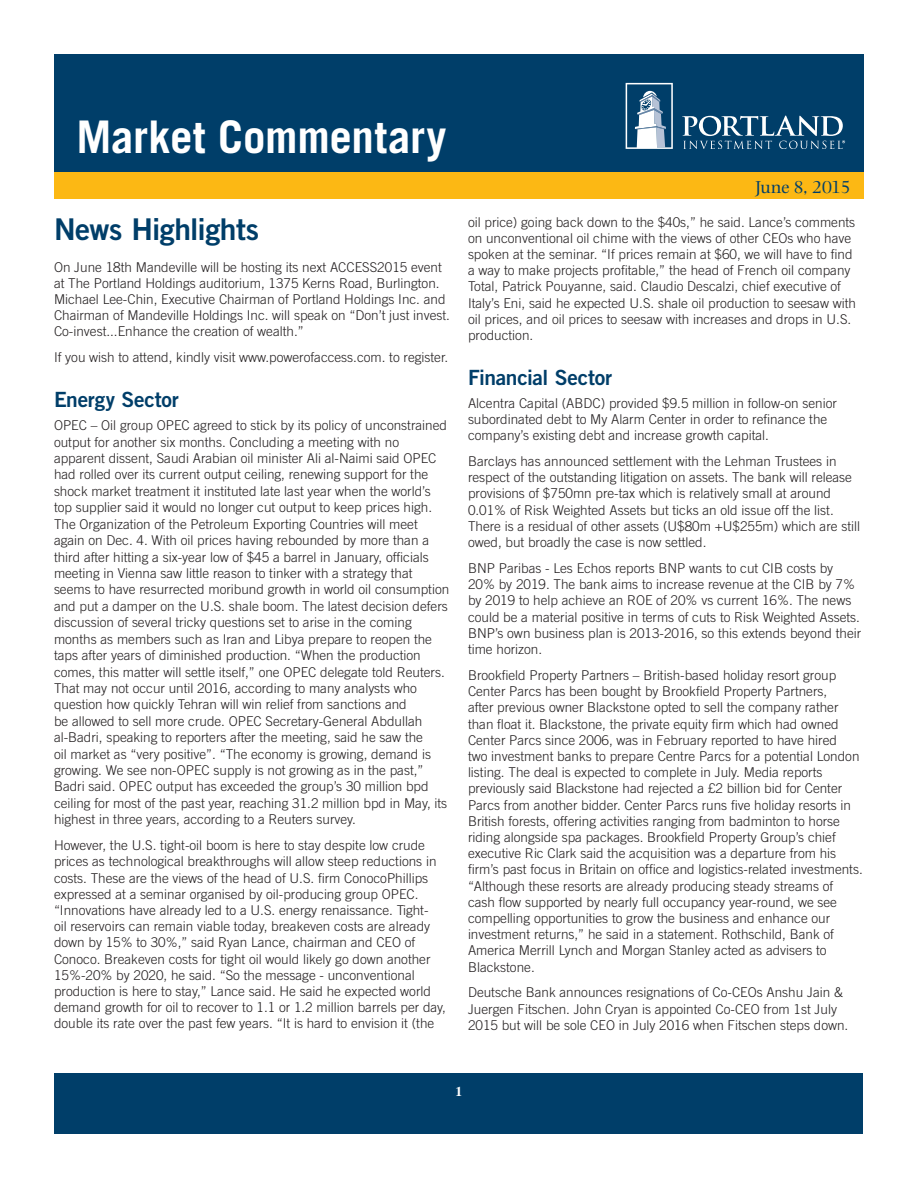
<style>
.page{position:relative;width:918px;height:1188px;background:#fff}
.page>*{position:absolute;margin:0;border:0;box-sizing:border-box;transform-origin:0 0}
.t1{font:700 45px "Trade Gothic";letter-spacing:-.005em;color:#fff}
.Article_-_Heading{font:30px "Trade Gothic Bold Two";letter-spacing:-.02em;color:#003e69}
.Article_-_Sub-head{font:21px "Trade Gothic Bold Two";letter-spacing:-.01em;color:#003e69}
.t2{font:18px "Photina";letter-spacing:-.035em;color:#003e69}
.Article_-_Body{font:300 13.5px/16.2px "Trade Gothic";color:#231f20}
.t3{font:700 13.5px "Times";color:#fff}
</style>
<div class="page">
<div style="left:54px;top:54px;width:810px;height:142px;background:#003e69"></div>
<svg style="left:626px;top:83px;width:47px;height:66px"></svg>
<svg style="left:682px;top:116px;width:163px;height:33px"></svg>
<div style="left:55px;top:1073px;width:808px;height:60px;background:#003e69"></div>
<div style="left:54px;top:172px;width:810px;height:28px;background:#fcb814"></div>
<h1 class="t1" style="left:76px;top:109px;width:371px">Market Commentary</h1>
<p class="Article_-_Heading" style="left:54px;top:211px;width:207px">News Highlights</p>
<p class="Article_-_Body" style="left:54px;top:258px;width:398px">On June 18th Mandeville will be hosting its next ACCESS2015 event at The Portland Holdings auditorium, 1375 Kerns Road, Burlington.<br>Michael Lee-Chin, Executive Chairman of Portland Holdings Inc. and Chairman of Mandeville Holdings Inc. will speak on “Don’t just invest.<br>Co-invest...Enhance the creation of wealth.”</p>
<p class="Article_-_Body" style="left:54px;top:349px;width:396px">If you wish to attend, kindly visit www.powerofaccess.com. to register.</p>
<p class="Article_-_Sub-head" style="left:54px;top:386px;width:126px">Energy Sector</p>
<p class="Article_-_Body" style="left:54px;top:417px;width:397px">OPEC – Oil group OPEC agreed to stick by its policy of unconstrained output for another six months. Concluding a meeting with no apparent dissent, Saudi Arabian oil minister Ali al-Naimi said OPEC had rolled over its current output ceiling, renewing support for the shock market treatment it instituted late last year when the world’s top supplier said it would no longer cut output to keep prices high.<br>The Organization of the Petroleum Exporting Countries will meet again on Dec. 4. With oil prices having rebounded by more than a third after hitting a six-year low of $45 a barrel in January, officials meeting in Vienna saw little reason to tinker with a strategy that seems to have resurrected moribund growth in world oil consumption and put a damper on the U.S. shale boom. The latest decision defers discussion of several tricky questions set to arise in the coming months as members such as Iran and Libya prepare to reopen the taps after years of diminished production. “When the production comes, this matter will settle itself,” one OPEC delegate told Reuters.<br>That may not occur until 2016, according to many analysts who question how quickly Tehran will win relief from sanctions and<br>be allowed to sell more crude. OPEC Secretary-General Abdullah al-Badri, speaking to reporters after the meeting, said he saw the<br>oil market as “very positive”. “The economy is growing, demand is growing. We see non-OPEC supply is not growing as in the past,” Badri said. OPEC output has exceeded the group’s 30 million bpd ceiling for most of the past year, reaching 31.2 million bpd in May, its highest in three years, according to a Reuters survey.</p>
<p class="Article_-_Body" style="left:54px;top:837px;width:394px">However, the U.S. tight-oil boom is here to stay despite low crude prices as technological breakthroughs will allow steep reductions in costs. These are the views of the head of U.S. firm ConocoPhillips expressed at a seminar organised by oil-producing group OPEC. “Innovations have already led to a U.S. energy renaissance. Tight-<br>oil reservoirs can remain viable today, breakeven costs are already down by 15% to 30%,” said Ryan Lance, chairman and CEO of Conoco. Breakeven costs for tight oil would likely go down another 15%-20% by 2020, he said. “So the message - unconventional production is here to stay,” Lance said. He said he expected world demand growth for oil to recover to 1.1 or 1.2 million barrels per day, double its rate over the past few years. “It is hard to envision it (the</p>
<h3 class="t2" style="left:755px;top:177px;width:97px">June 8, 2015</h3>
<p class="Article_-_Body" style="left:468px;top:214px;width:390px">oil price) going back down to the $40s,” he said. Lance’s comments on unconventional oil chime with the views of other CEOs who have spoken at the seminar. “If prices remain at $60, we will have to find a way to make projects profitable,” the head of French oil company Total, Patrick Pouyanne, said. Claudio Descalzi, chief executive of Italy’s Eni, said he expected U.S. shale oil production to seesaw with oil prices, and oil prices to seesaw with increases and drops in U.S. production.</p>
<p class="Article_-_Sub-head" style="left:468px;top:364px;width:146px">Financial Sector</p>
<p class="Article_-_Body" style="left:468px;top:395px;width:371px">Alcentra Capital (ABDC) provided $9.5 million in follow-on senior subordinated debt to My Alarm Center in order to refinance the company’s existing debt and increase growth capital.</p>
<p class="Article_-_Body" style="left:468px;top:453px;width:394px">Barclays has announced settlement with the Lehman Trustees in respect of the outstanding litigation on assets. The bank will release provisions of $750mn pre-tax which is relatively small at around 0.01% of Risk Weighted Assets but ticks an old issue off the list.<br>There is a residual of other assets (U$80m +U$255m) which are still owed, but broadly the case is now settled.</p>
<p class="Article_-_Body" style="left:468px;top:560px;width:395px">BNP Paribas - Les Echos reports BNP wants to cut CIB costs by 20% by 2019. The bank aims to increase revenue at the CIB by 7% by 2019 to help achieve an ROE of 20% vs current 16%. The news could be a material positive in terms of cuts to Risk Weighted Assets.<br>BNP’s own business plan is 2013-2016, so this extends beyond their time horizon.</p>
<p class="Article_-_Body" style="left:468px;top:667px;width:396px">Brookfield Property Partners – British-based holiday resort group Center Parcs has been bought by Brookfield Property Partners,<br>after previous owner Blackstone opted to sell the company rather than float it. Blackstone, the private equity firm which had owned Center Parcs since 2006, was in February reported to have hired<br>two investment banks to prepare Centre Parcs for a potential London listing. The deal is expected to complete in July. Media reports previously said Blackstone had rejected a £2 billion bid for Center Parcs from another bidder. Center Parcs runs five holiday resorts in British forests, offering activities ranging from badminton to horse riding alongside spa packages. Brookfield Property Group’s chief executive Ric Clark said the acquisition was a departure from his firm’s past focus in Britain on office and logistics-related investments. “Although these resorts are already producing steady streams of cash flow supported by nearly full occupancy year-round, we see compelling opportunities to grow the business and enhance our investment returns,” he said in a statement. Rothschild, Bank of America Merrill Lynch and Morgan Stanley acted as advisers to Blackstone.</p>
<p class="Article_-_Body" style="left:468px;top:984px;width:382px">Deutsche Bank announces resignations of Co-CEOs Anshu Jain &amp;<br>Juergen Fitschen. John Cryan is appointed Co-CEO from 1st July<br>2015 but will be sole CEO in July 2016 when Fitschen steps down.</p>
<p class="t3" style="left:456px;top:1079px;width:8px">1</p>
</div>
